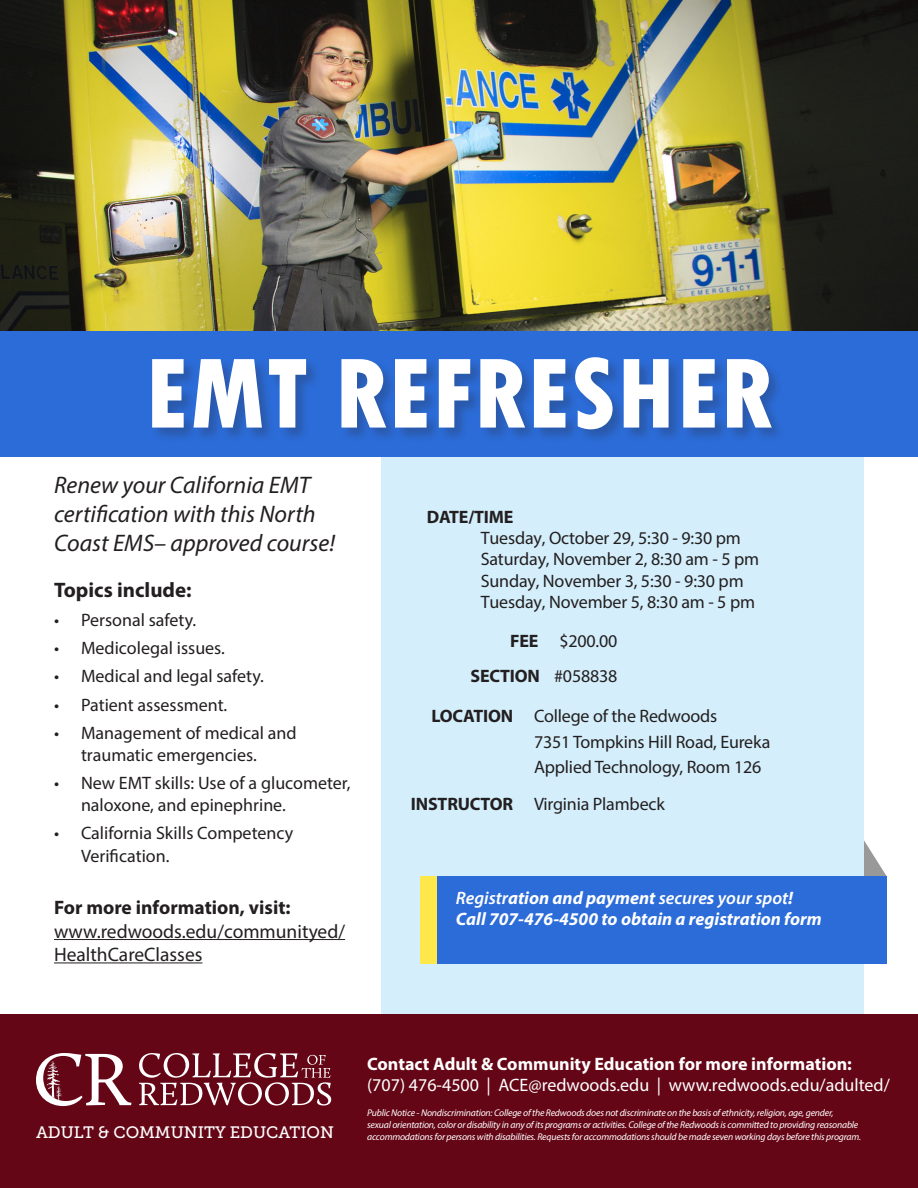
<style>
.page{position:relative;width:918px;height:1188px;background:#fff}
.page>*{position:absolute;margin:0;border:0;box-sizing:border-box;transform-origin:0 0}
._1_Wine_logo{font:800 condensed 105px "Tw Cen";color:#fff}
._1_Wine_logo-2{font:italic 24px/28.8px "Myriad Pro";color:#231f20}
._1_Wine_logo-3{font:700 21px "Myriad Pro";color:#231f20}
._1_Wine_logo-4{font:19.5px/23.4px "Myriad Pro";color:#231f20}
._1_Wine_logo-5{font:18px/21.1px "Myriad Pro";letter-spacing:-.005em;color:#231f20}
.t1{font:18px/21.6px "Myriad Pro";color:#fff}
._1_Wine_logo-6{font:italic 700 18px/20.7px "Myriad Pro";color:#fff}
.t2{font:16.5px "Museo Slab 500";color:#fff}
.t3{font:italic 9.75px/11.7px "Myriad Pro";letter-spacing:-.02em;color:#fff}
.s1{font-weight:700}
.s2{font-weight:600}
</style>
<div class="page">
<img style="left:0;top:0;width:918px;height:332px">
<div style="left:381px;top:453px;width:483px;height:561px;background:#d4effb"></div>
<svg style="left:864px;top:840px;width:23px;height:36px"></svg>
<div style="left:428px;top:876px;width:459px;height:88px;background:#2c6cd8"></div>
<div style="left:420px;top:876px;width:16px;height:88px;background:#fee74b"></div>
<div style="left:0;top:332px;width:918px;height:125px;background:#2c6cd8"></div>
<div style="left:151px;top:356px;width:635px;height:88px;background:#231f20;opacity:.25"></div>
<hr style="left:54px;top:939px;width:291px;height:1px;background:#231f20">
<hr style="left:54px;top:962px;width:149px;height:1px;background:#231f20">
<div style="left:0;top:1014px;width:918px;height:174px;background:#640616"></div>
<svg style="left:36px;top:1053px;width:95px;height:53px"></svg>
<svg style="left:139px;top:1053px;width:192px;height:53px"></svg>
<p class="_1_Wine_logo" style="left:145px;top:332px;width:630px">EMT REFRESHER</p>
<p class="_1_Wine_logo-2" style="left:54px;top:470px;width:283px">Renew your California EMT certification with this North<br>Coast EMS– approved course!</p>
<p class="_1_Wine_logo-3" style="left:54px;top:576px;width:139px">Topics include:</p>
<p class="_1_Wine_logo-5" style="left:54px;top:609px;width:144px">• Personal safety.</p>
<p class="_1_Wine_logo-5" style="left:54px;top:637px;width:172px">• Medicolegal issues.</p>
<p class="_1_Wine_logo-5" style="left:54px;top:665px;width:211px">• Medical and legal safety.</p>
<p class="_1_Wine_logo-5" style="left:54px;top:694px;width:175px">• Patient assessment.</p>
<p class="_1_Wine_logo-5" style="left:81px;top:722px;width:217px;line-height:21.6px;text-indent:-27px">• Management of medical and traumatic emergencies.</p>
<p class="_1_Wine_logo-5" style="left:81px;top:772px;width:271px;line-height:21.6px;text-indent:-27px">• New EMT skills: Use of a glucometer, naloxone, and epinephrine.</p>
<p class="_1_Wine_logo-5" style="left:81px;top:821px;width:214px;line-height:23.4px;text-indent:-27px">• California Skills Competency<br>Verification.</p>
<p class="_1_Wine_logo-4" style="left:54px;top:896px;width:293px"><span class="s1">For more information, visit: </span>www.redwoods.edu/communityed/<br>HealthCareClasses</p>
<p class="_1_Wine_logo-5" style="left:481px;top:506px;width:280px;text-indent:-54px"><span class="s1">DATE/TIME<br></span>Tuesday, October 29, 5:30 - 9:30 pm<br>Saturday, November 2, 8:30 am - 5 pm<br>Sunday, November 3, 5:30 - 9:30 pm<br>Tuesday, November 5, 8:30 am - 5 pm</p>
<p class="_1_Wine_logo-5" style="left:471px;top:623px;width:148px;line-height:34.8px;text-align:right"><span class="s1">FEE</span> $200.00<br><span class="s1">SECTION</span> #058838</p>
<p class="_1_Wine_logo-5" style="left:534px;top:703px;width:238px;line-height:25.5px;text-indent:-103px"><span class="s1">LOCATION</span> College of the Redwoods<br>7351 Tompkins Hill Road, Eureka<br>Applied Technology, Room 126</p>
<p class="_1_Wine_logo-5" style="left:411px;top:793px;width:255px"><span class="s1">INSTRUCTOR</span> Virginia Plambeck</p>
<p class="_1_Wine_logo-6" style="left:456px;top:887px;width:368px"><span class="s2">Registr</span>ation and payment <span class="s2">secure</span>s <span class="s2">your spot</span>!<br>Call 707-476-4500 to obtain a registration form</p>
<p class="t2" style="left:36px;top:1123px;width:299px">ADULT &amp; COMMUNITY EDUCATION</p>
<p class="t1" style="left:367px;top:1052px;width:524px"><span class="s1">Contact Adult &amp; Community Education for more information: </span>(707) 476-4500 | ACE@redwoods.edu | www.redwoods.edu/adulted/</p>
<p class="t3" style="left:367px;top:1107px;width:496px">Public Notice - Nondiscrimination: College of the Redwoods does not discriminate on the basis of ethnicity, religion, age, gender,<br>sexual orientation, color or disability in any of its programs or activities. College of the Redwoods is committed to providing reasonable accommodations for persons with disabilities. Requests for accommodations should be made seven working days before this program.</p>
</div>
